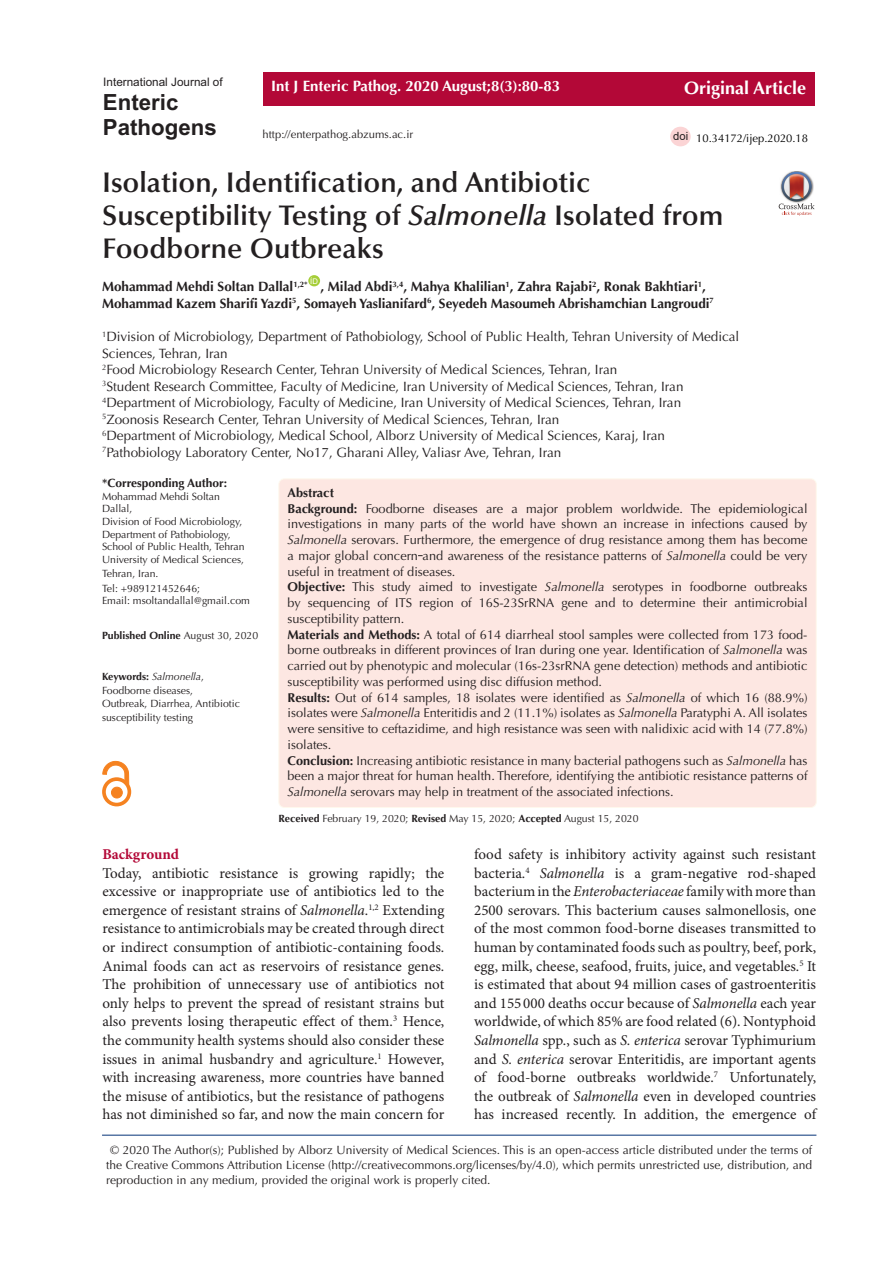
<style>
.page{position:relative;width:893px;height:1263px;background:#fff}
.page>*{position:absolute;margin:0;border:0;box-sizing:border-box;transform-origin:0 0}
.t1{font:600 28.5px/33px "Optima LT Std";color:#231f20}
.t2{font:700 22.35px/24.9px "Arial";color:#231f20}
.t3{font:700 18px "Optima LT Std";color:#fff}
.t4{font:15px/18.6px "Minion Pro";color:#231f20;text-align:justify}
.t5{font:700 15px "Optima LT Std";color:#fff}
.t6{font:700 15px "Minion Pro";color:#b30837}
.t7{font:13.5px/16.5px "Optima LT Std";color:#231f20}
.t8{font:700 13.5px/16.5px "Optima LT Std";color:#231f20}
.t9{font:12.75px/15.8px "Optima LT Std";color:#231f20;text-align:justify}
.Default{font:700 12.75px "Optima LT Std";color:#231f20}
.t10{font:12px/15px "Optima LT Std";color:#231f20;text-align:justify}
.t11{font:700 12px "Optima LT Std";color:#231f20}
.t12{font:11.7px "Arial";color:#231f20}
.t13{font:11.25px "Optima LT Std";color:#231f20}
.t14{font:11.25px "Optima LT Std";color:#000}
.t15{font:11.25px "Arial";color:#231f20}
.t16{font:10.5px/12.6px "Optima LT Std";color:#231f20}
.t17{font:700 10.5px "Optima LT Std";color:#231f20}
.t18{font:7.8px "Arial";color:#fff}
.s1{font-style:italic}
.s2{font-weight:400}
.s3{font-weight:700}
</style>
<div class="page">
<hr style="left:102px;top:1135px;width:714px;height:1px;background:#053278">
<img style="left:790px;top:171px;width:14px;height:1px">
<svg style="left:779px;top:172px;width:35px;height:44px"></svg>
<div style="left:649px;top:72px;width:166px;height:34px;background:#b30837"></div>
<div style="left:670px;top:127px;width:21px;height:19px;background:#fbd4d5;border-radius:50%"></div>
<div style="left:308px;top:275px;width:12px;height:11px;background:#a6ce39;border-radius:50%"></div>
<div style="left:263px;top:72px;width:386px;height:34px;background:#b30837"></div>
<div style="left:111px;top:787px;width:11px;height:11px;background:#f58220;border-radius:50%"></div>
<div style="left:111px;top:787px;width:11px;height:11px;border:1px solid #f58220;border-radius:50%"></div>
<div style="left:102px;top:777px;width:29px;height:29px;border:4px solid #f58220;border-radius:50%"></div>
<svg style="left:103px;top:761px;width:26px;height:24px"></svg>
<div style="left:279px;top:479px;width:537px;height:328px;background:#fde7e2;border-radius:6px"></div>
<p class="t12" style="left:103px;top:74px;width:121px">International Journal of</p>
<p class="t2" style="left:103px;top:90px;width:115px">Enteric<br>Pathogens</p>
<p class="t3" style="left:684px;top:77px;width:124px">Original Article</p>
<p class="t15" style="left:673px;top:128px;width:17px">doi</p>
<p class="t14" style="left:696px;top:131px;width:113px">10.34172/ijep.2020.18</p>
<p class="t1" style="left:102px;top:166px;width:623px">Isolation, Identification, and Antibiotic<br>Susceptibility Testing of <span class="s1">Salmonella</span> Isolated from<br>Foodborne Outbreaks</p>
<p class="t8" style="left:102px;top:279px;width:207px">Mohammad Mehdi Soltan Dallal<sup>1,2*</sup></p>
<p class="t5" style="left:271px;top:78px;width:291px">Int J Enteric Pathog. 2020 August;8(3):80-83</p>
<p class="t13" style="left:263px;top:128px;width:152px">http://enterpathog.abzums.ac.ir</p>
<p class="t18" style="left:310px;top:276px;width:9px">ID</p>
<p class="t8" style="left:102px;top:279px;width:613px;text-indent:218px">, Milad Abdi<sup>3,4</sup>, Mahya Khalilian<sup>1</sup>, Zahra Rajabi<sup>2</sup>, Ronak Bakhtiari<sup>1</sup>,<br>Mohammad Kazem Sharifi Yazdi<sup>5</sup>, Somayeh Yaslianifard<sup>6</sup>, Seyedeh Masoumeh Abrishamchian Langroudi<sup>7</sup></p>
<p class="t7" style="left:102px;top:329px;width:639px"><sup>1</sup>Division of Microbiology, Department of Pathobiology, School of Public Health, Tehran University of Medical<br>Sciences, Tehran, Iran</p>
<p class="t7" style="left:102px;top:362px;width:517px"><sup>2</sup>Food Microbiology Research Center, Tehran University of Medical Sciences, Tehran, Iran</p>
<p class="t7" style="left:102px;top:378px;width:583px"><sup>3</sup>Student Research Committee, Faculty of Medicine, Iran University of Medical Sciences, Tehran, Iran</p>
<p class="t7" style="left:102px;top:395px;width:581px"><sup>4</sup>Department of Microbiology, Faculty of Medicine, Iran University of Medical Sciences, Tehran, Iran</p>
<p class="t7" style="left:102px;top:411px;width:459px"><sup>5</sup>Zoonosis Research Center, Tehran University of Medical Sciences, Tehran, Iran</p>
<p class="t7" style="left:102px;top:428px;width:564px"><sup>6</sup>Department of Microbiology, Medical School, Alborz University of Medical Sciences, Karaj, Iran</p>
<p class="t7" style="left:102px;top:444px;width:461px"><sup>7</sup>Pathobiology Laboratory Center, No17, Gharani Alley, Valiasr Ave, Tehran, Iran</p>
<p class="t11" style="left:102px;top:476px;width:127px">*Corresponding Author:</p>
<p class="t16" style="left:102px;top:490px;width:119px">Mohammad Mehdi Soltan<br>Dallal,</p>
<p class="t16" style="left:102px;top:515px;width:144px">Division of Food Microbiology,<br>Department of Pathobiology,<br>School of Public Health, Tehran<br>University of Medical Sciences,</p>
<p class="t16" style="left:102px;top:567px;width:58px">Tehran, Iran.</p>
<p class="t16" style="left:102px;top:582px;width:100px">Tel: +989121452646;</p>
<p class="t16" style="left:102px;top:594px;width:149px">Email: msoltandallal@gmail.com</p>
<p class="t17" style="left:102px;top:629px;width:158px">Published Online <span class="s2">August 30, 2020</span></p>
<p class="t16" style="left:102px;top:670px;width:139px;line-height:13.5px"><span class="s3">Keywords:</span> <span class="s1">Salmonella</span>,<br>Foodborne diseases,<br>Outbreak, Diarrhea, Antibiotic susceptibility testing</p>
<p class="Default" style="left:288px;top:485px;width:48px">Abstract</p>
<p class="t9" style="left:288px;top:501px;width:522px"><span class="s3">Background:</span> Foodborne diseases are a major problem worldwide. The epidemiological investigations in many parts of the world have shown an increase in infections caused by <span class="s1">Salmonella</span> serovars. Furthermore, the emergence of drug resistance among them has become a major global concern and awareness of the resistance patterns of <span class="s1">Salmonella</span> could be very useful in treatment of diseases.</p>
<p class="t9" style="left:288px;top:579px;width:521px"><span class="s3">Objective:</span> This study aimed to investigate <span class="s1">Salmonella</span> serotypes in foodborne outbreaks by sequencing of ITS region of 16S-23SrRNA gene and to determine their antimicrobial susceptibility pattern.</p>
<p class="t9" style="left:288px;top:627px;width:521px"><span class="s3">Materials and Methods:</span> A total of 614 diarrheal stool samples were collected from 173 food&shy;borne outbreaks in different provinces of Iran during one year. Identification of <span class="s1">Salmonella</span> was carried out by phenotypic and molecular (16s-23srRNA gene detection) methods and antibiotic susceptibility was performed using disc diffusion method.</p>
<p class="t9" style="left:288px;top:690px;width:522px"><span class="s3">Results:</span> Out of 614 samples, 18 isolates were identified as <span class="s1">Salmonella</span> of which 16 (88.9%) isolates were <span class="s1">Salmonella</span> Enteritidis and 2 (11.1%) isolates as <span class="s1">Salmonella</span> Paratyphi A. All isolates were sensitive to ceftazidime, and high resistance was seen with nalidixic acid with 14 (77.8%) isolates.</p>
<p class="t9" style="left:288px;top:753px;width:521px"><span class="s3">Conclusion:</span> Increasing antibiotic resistance in many bacterial pathogens such as <span class="s1">Salmonella</span> has been a major threat for human health. Therefore, identifying the antibiotic resistance patterns of <span class="s1">Salmonella</span> serovars may help in treatment of the associated infections.</p>
<p class="t16" style="left:279px;top:812px;width:362px"><span class="s3">Received</span> February 19, 2020; <span class="s3">Revised</span> May 15, 2020; <span class="s3">Accepted</span> August 15, 2020</p>
<p class="t6" style="left:102px;top:843px;width:78px">Background</p>
<p class="t4" style="left:102px;top:864px;width:343px">Today, antibiotic resistance is growing rapidly; the excessive or inappropriate use of antibiotics led to the emergence of resistant strains of <span class="s1">Salmonella</span>.<sup>1,2</sup> Extending resistance to antimicrobials may be created through direct or indirect consumption of antibiotic-containing foods.<br>Animal foods can act as reservoirs of resistance genes.<br>The prohibition of unnecessary use of antibiotics not only helps to prevent the spread of resistant strains but also prevents losing therapeutic effect of them.<sup>3</sup> Hence, the community health systems should also consider these issues in animal husbandry and agriculture.<sup>1</sup> However, with increasing awareness, more countries have banned the misuse of antibiotics, but the resistance of pathogens has not diminished so far, and now the main concern for</p>
<p class="t4" style="left:474px;top:845px;width:343px">food safety is inhibitory activity against such resistant bacteria.<sup>4</sup> <span class="s1">Salmonella</span> is a gram-negative rod-shaped bacterium in the <span class="s1">Enterobacteriaceae</span> family with more than 2500 serovars. This bacterium causes salmonellosis, one of the most common food-borne diseases transmitted to human by contaminated foods such as poultry, beef, pork, egg, milk, cheese, seafood, fruits, juice, and vegetables.<sup>5</sup> It is estimated that about 94 million cases of gastroenteritis and 155 000 deaths occur because of <span class="s1">Salmonella</span> each year worldwide, of which 85% are food related (6). Nontyphoid <span class="s1">Salmonella</span> spp., such as <span class="s1">S. enterica</span> serovar Typhimurium and <span class="s1">S. enterica</span> serovar Enteritidis, are important agents of food-borne outbreaks worldwide.<sup>7</sup> Unfortunately, the outbreak of <span class="s1">Salmonella</span> even in developed countries has increased recently. In addition, the emergence of</p>
<p class="t10" style="left:106px;top:1143px;width:707px;text-indent:4px">© 2020 The Author(s); Published by Alborz University of Medical Sciences. This is an open-access article distributed under the terms of the Creative Commons Attribution License (http://creativecommons.org/licenses/by/4.0), which permits unrestricted use, distribution, and reproduction in any medium, provided the original work is properly cited.</p>
</div>
